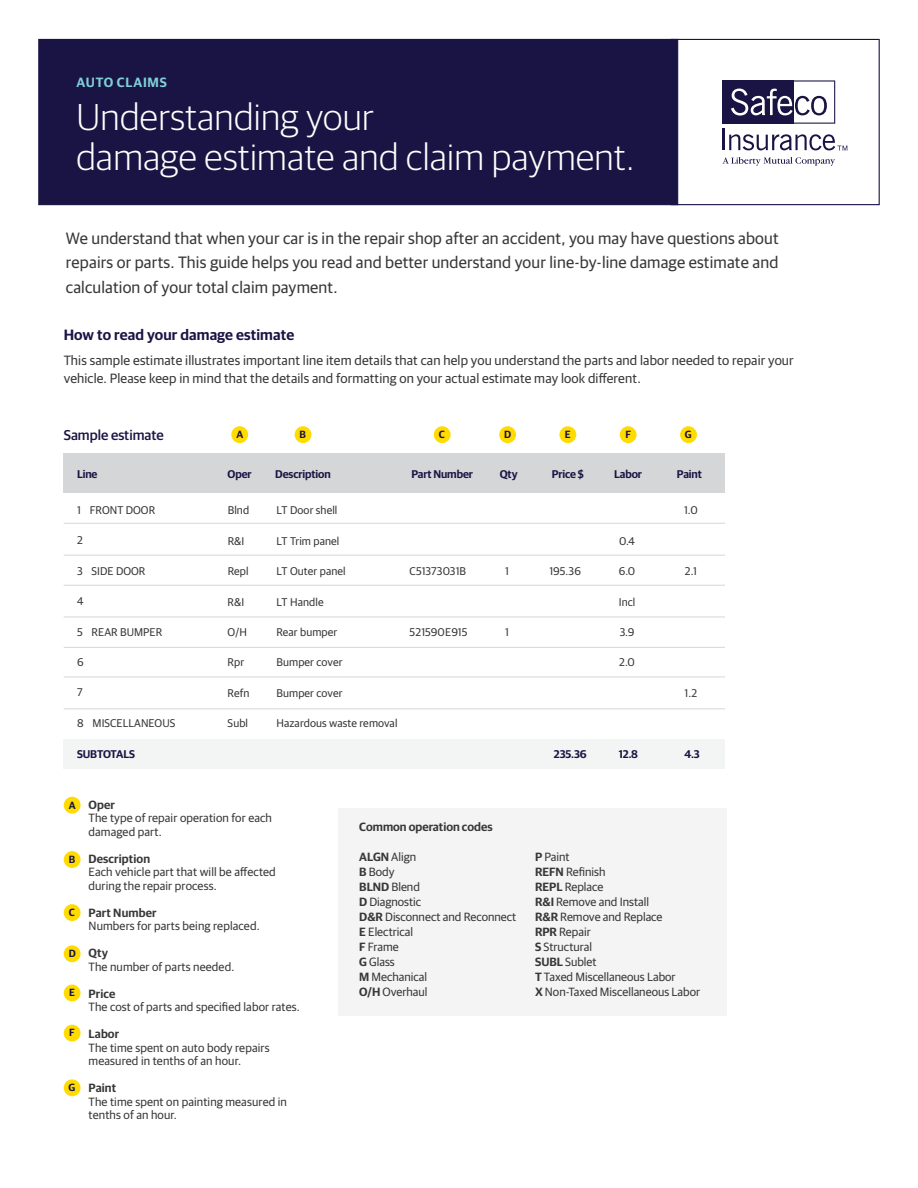
<style>
.page{position:relative;width:918px;height:1188px;background:#fff}
.page>*{position:absolute;margin:0;border:0;box-sizing:border-box;transform-origin:0 0}
.t1{font:300 37.5px/40.5px "Guardian Sans";letter-spacing:.01em;color:#fff}
.t2{font:16.5px/24px "Guardian Sans";letter-spacing:.01em;color:#383839;text-align:justify}
.t3{font:600 15px "Guardian Sans";letter-spacing:.01em;color:#1a1444}
.t4{font:500 14.25px "Guardian Sans";color:#1a1444}
.t5{font:13.5px/18px "Guardian Sans";letter-spacing:.01em;color:#383839}
.t6{font:600 13.5px "Guardian Sans";letter-spacing:.055em;color:#80d0d8}
.t7{font:12px/15px "Guardian Sans";letter-spacing:.01em;color:#383839}
.t8{font:600 12px "Guardian Sans";letter-spacing:.01em;color:#383839}
.t9{font:11.25px "Guardian Sans";letter-spacing:.01em;color:#383839}
.t10{font:600 11.25px "Guardian Sans";letter-spacing:-.01em;color:#1a1444}
.t11{font:600 10.5px "Guardian Sans";color:#1a1444}
.s1{font-weight:600}
</style>
<div class="page">
<div style="left:338px;top:808px;width:389px;height:207px;background:#f4f4f4"></div>
<div style="left:64px;top:797px;width:17px;height:17px;background:#ffdb00;border-radius:50%"></div>
<div style="left:64px;top:851px;width:17px;height:17px;background:#ffdb00;border-radius:50%"></div>
<div style="left:64px;top:904px;width:17px;height:17px;background:#ffdb00;border-radius:50%"></div>
<div style="left:64px;top:945px;width:17px;height:17px;background:#ffdb00;border-radius:50%"></div>
<div style="left:64px;top:985px;width:17px;height:16px;background:#ffdb00;border-radius:50%"></div>
<div style="left:64px;top:1025px;width:17px;height:17px;background:#ffdb00;border-radius:50%"></div>
<div style="left:64px;top:1079px;width:17px;height:17px;background:#ffdb00;border-radius:50%"></div>
<div style="left:64px;top:454px;width:661px;height:39px;background:#d5d6d7"></div>
<div style="left:295px;top:426px;width:16px;height:17px;background:#ffdb00;border-radius:50%"></div>
<div style="left:434px;top:426px;width:17px;height:17px;background:#ffdb00;border-radius:50%"></div>
<div style="left:499px;top:426px;width:17px;height:17px;background:#ffdb00;border-radius:50%"></div>
<div style="left:559px;top:426px;width:17px;height:17px;background:#ffdb00;border-radius:50%"></div>
<div style="left:620px;top:426px;width:17px;height:17px;background:#ffdb00;border-radius:50%"></div>
<div style="left:680px;top:426px;width:17px;height:17px;background:#ffdb00;border-radius:50%"></div>
<hr style="left:64px;top:523px;width:661px;height:1px;background:#d5d6d7">
<hr style="left:64px;top:555px;width:661px;height:1px;background:#d5d6d7">
<hr style="left:64px;top:585px;width:661px;height:1px;background:#d5d6d7">
<hr style="left:64px;top:617px;width:661px;height:1px;background:#d5d6d7">
<hr style="left:64px;top:647px;width:661px;height:1px;background:#d5d6d7">
<hr style="left:64px;top:677px;width:661px;height:1px;background:#d5d6d7">
<hr style="left:64px;top:709px;width:661px;height:1px;background:#d5d6d7">
<div style="left:64px;top:739px;width:661px;height:30px;background:#f3f4f4"></div>
<div style="left:231px;top:426px;width:17px;height:17px;background:#ffdb00;border-radius:50%"></div>
<div style="left:671px;top:39px;width:209px;height:166px;background:#fff;border:1px solid #1a1444"></div>
<hr style="left:723px;top:129px;width:2px;height:21px;background:#1a1444">
<svg style="left:729px;top:134px;width:118px;height:17px"></svg>
<svg style="left:723px;top:157px;width:112px;height:9px"></svg>
<svg style="left:723px;top:80px;width:112px;height:44px"></svg>
<div style="left:38px;top:39px;width:640px;height:166px;background:#1a1444"></div>
<p class="t6" style="left:77px;top:73px;width:92px">AUTO CLAIMS</p>
<h1 class="t1" style="left:76px;top:94px;width:559px">Understanding your<br>damage estimate and claim payment.</h1>
<p class="t2" style="left:66px;top:226px;width:714px">We understand that when your car is in the repair shop after an accident, you may have questions about repairs or parts. This guide helps you read and better understand your line-by-line damage estimate and calculation of your total claim payment.</p>
<p class="t3" style="left:64px;top:324px;width:232px">How to read your damage estimate</p>
<p class="t5" style="left:64px;top:351px;width:732px">This sample estimate illustrates important line item details that can help you understand the parts and labor needed to repair your vehicle. Please keep in mind that the details and formatting on your actual estimate may look different.</p>
<p class="t4" style="left:64px;top:425px;width:102px">Sample estimate</p>
<p class="t11" style="left:300px;top:427px;width:8px">B</p>
<p class="t11" style="left:439px;top:427px;width:7px">C</p>
<p class="t11" style="left:504px;top:427px;width:9px">D</p>
<p class="t11" style="left:565px;top:427px;width:7px">E</p>
<p class="t11" style="left:626px;top:427px;width:7px">F</p>
<p class="t11" style="left:685px;top:427px;width:8px">G</p>
<p class="t11" style="left:236px;top:426px;width:8px">A</p>
<p class="t10" style="left:77px;top:465px;width:22px">Line</p>
<p class="t10" style="left:500px;top:465px;width:19px">Qty</p>
<p class="t10" style="left:552px;top:465px;width:34px">Price $</p>
<p class="t10" style="left:614px;top:465px;width:29px">Labor</p>
<p class="t10" style="left:228px;top:465px;width:26px">Oper</p>
<p class="t10" style="left:275px;top:465px;width:57px">Description</p>
<p class="t10" style="left:411px;top:465px;width:63px">Part Number</p>
<p class="t10" style="left:677px;top:465px;width:26px">Paint</p>
<p class="t9" style="left:228px;top:502px;width:23px">Blnd</p>
<p class="t9" style="left:276px;top:502px;width:63px">LT Door shell</p>
<p class="t9" style="left:684px;top:502px;width:15px">1.0</p>
<p class="t9" style="left:228px;top:533px;width:18px">R&amp;I</p>
<p class="t9" style="left:276px;top:533px;width:64px">LT Trim panel</p>
<p class="t9" style="left:619px;top:533px;width:17px">0.4</p>
<p class="t9" style="left:228px;top:563px;width:22px">Repl</p>
<p class="t9" style="left:276px;top:563px;width:71px">LT Outer panel</p>
<p class="t9" style="left:410px;top:563px;width:58px">C51373031B</p>
<p class="t9" style="left:505px;top:563px;width:5px">1</p>
<p class="t9" style="left:549px;top:563px;width:33px">195.36</p>
<p class="t9" style="left:619px;top:563px;width:18px">6.0</p>
<p class="t9" style="left:685px;top:563px;width:13px">2.1</p>
<p class="t9" style="left:228px;top:594px;width:18px">R&amp;I</p>
<p class="t9" style="left:276px;top:594px;width:49px">LT Handle</p>
<p class="t9" style="left:619px;top:594px;width:18px">Incl</p>
<p class="t9" style="left:228px;top:624px;width:21px">O/H</p>
<p class="t9" style="left:276px;top:624px;width:62px">Rear bumper</p>
<p class="t9" style="left:410px;top:624px;width:60px">521590E915</p>
<p class="t9" style="left:505px;top:624px;width:5px">1</p>
<p class="t9" style="left:620px;top:624px;width:16px">3.9</p>
<p class="t9" style="left:228px;top:654px;width:18px">Rpr</p>
<p class="t9" style="left:276px;top:654px;width:68px">Bumper cover</p>
<p class="t9" style="left:619px;top:654px;width:17px">2.0</p>
<p class="t9" style="left:228px;top:685px;width:23px">Refn</p>
<p class="t9" style="left:276px;top:685px;width:68px">Bumper cover</p>
<p class="t9" style="left:685px;top:685px;width:14px">1.2</p>
<p class="t9" style="left:228px;top:715px;width:22px">Subl</p>
<p class="t9" style="left:276px;top:715px;width:123px">Hazardous waste removal</p>
<p class="t9" style="left:77px;top:502px;width:80px">1 FRONT DOOR</p>
<p class="t9" style="left:77px;top:533px;width:7px">2</p>
<p class="t9" style="left:77px;top:563px;width:70px">3 SIDE DOOR</p>
<p class="t9" style="left:77px;top:593px;width:8px">4</p>
<p class="t9" style="left:77px;top:624px;width:87px">5 REAR BUMPER</p>
<p class="t9" style="left:77px;top:654px;width:8px">6</p>
<p class="t9" style="left:77px;top:684px;width:7px">7</p>
<p class="t9" style="left:77px;top:715px;width:100px">8 MISCELLANEOUS</p>
<p class="t10" style="left:77px;top:746px;width:60px">SUBTOTALS</p>
<p class="t10" style="left:554px;top:746px;width:34px">235.36</p>
<p class="t10" style="left:619px;top:746px;width:21px">12.8</p>
<p class="t10" style="left:684px;top:746px;width:17px">4.3</p>
<p class="t11" style="left:69px;top:797px;width:8px">A</p>
<p class="t11" style="left:69px;top:852px;width:8px">B</p>
<p class="t11" style="left:69px;top:904px;width:7px">C</p>
<p class="t11" style="left:69px;top:946px;width:9px">D</p>
<p class="t11" style="left:69px;top:985px;width:7px">E</p>
<p class="t11" style="left:69px;top:1025px;width:7px">F</p>
<p class="t11" style="left:68px;top:1080px;width:8px">G</p>
<p class="t8" style="left:89px;top:796px;width:28px">Oper</p>
<p class="t7" style="left:89px;top:811px;width:185px;line-height:13.5px">The type of repair operation for each damaged part.</p>
<p class="t8" style="left:89px;top:850px;width:63px">Description</p>
<p class="t7" style="left:89px;top:865px;width:189px;line-height:13.5px">Each vehicle part that will be affected during the repair process.</p>
<p class="t8" style="left:89px;top:904px;width:70px">Part Number</p>
<p class="t7" style="left:89px;top:918px;width:173px">Numbers for parts being replaced.</p>
<p class="t8" style="left:89px;top:944px;width:21px">Qty</p>
<p class="t7" style="left:89px;top:958px;width:147px">The number of parts needed.</p>
<p class="t8" style="left:89px;top:985px;width:28px">Price</p>
<p class="t7" style="left:89px;top:999px;width:213px">The cost of parts and specified labor rates.</p>
<p class="t8" style="left:89px;top:1025px;width:32px">Labor</p>
<p class="t7" style="left:89px;top:1040px;width:183px;line-height:13.5px">The time spent on auto body repairs measured in tenths of an hour.</p>
<p class="t8" style="left:89px;top:1079px;width:29px">Paint</p>
<p class="t7" style="left:89px;top:1094px;width:200px;line-height:13.5px">The time spent on painting measured in tenths of an hour.</p>
<p class="t8" style="left:359px;top:818px;width:135px">Common operation codes</p>
<p class="t7" style="left:359px;top:848px;width:159px"><span class="s1">ALGN</span> Align<br><span class="s1">B</span> Body<br><span class="s1">BLND</span> Blend<br><span class="s1">D</span> Diagnostic<br><span class="s1">D&amp;R</span> Disconnect and Reconnect<br><span class="s1">E</span> Electrical<br><span class="s1">F</span> Frame<br><span class="s1">G</span> Glass<br><span class="s1">M</span> Mechanical<br><span class="s1">O/H</span> Overhaul</p>
<p class="t7" style="left:535px;top:848px;width:167px"><span class="s1">P</span> Paint<br><span class="s1">REFN</span> Refinish<br><span class="s1">REPL</span> Replace<br><span class="s1">R&amp;I</span> Remove and Install<br><span class="s1">R&amp;R</span> Remove and Replace<br><span class="s1">RPR</span> Repair<br><span class="s1">S</span> Structural<br><span class="s1">SUBL</span> Sublet<br><span class="s1">T</span> Taxed Miscellaneous Labor<br><span class="s1">X</span> Non-Taxed Miscellaneous Labor</p>
</div>
